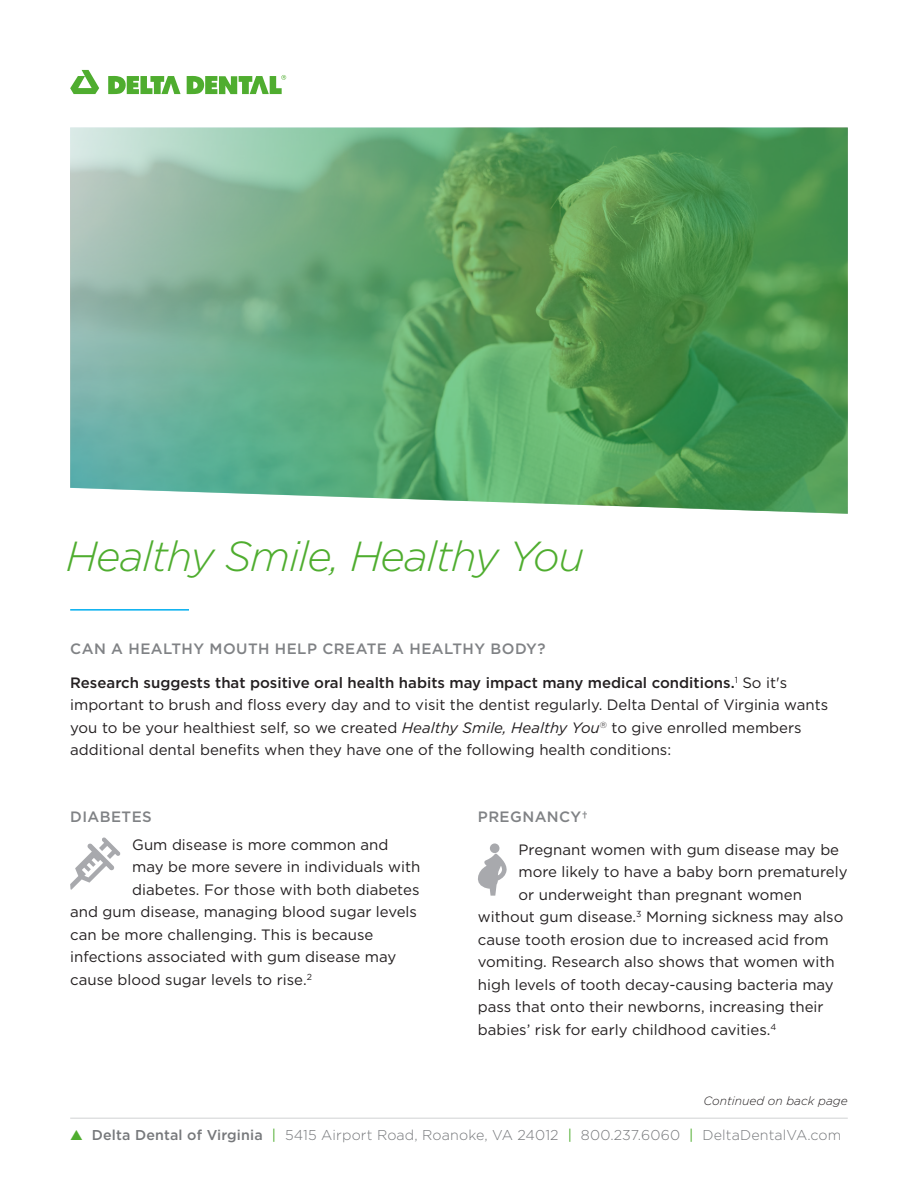
<style>
.page{position:relative;width:918px;height:1188px;background:#fff}
.page>*{position:absolute;margin:0;border:0;box-sizing:border-box;transform-origin:0 0}
.Cover_page_header{font:italic 300 42px "Gotham";letter-spacing:-.03em;color:#4fad2f}
.Body_copy{font:15px/22.5px "Gotham";color:#231f20}
.Subheads{font:500 15px "Gotham";letter-spacing:.03em;color:#808285}
.t1{font:300 14.25px "Gotham";letter-spacing:.01em;color:#76787b}
.Body_copy-2{font:italic 300 12px "Gotham";color:#231f20}
.s1{font-weight:500}
.s2{font-style:italic}
.s3{color:#4fad2f}
.s4{font-weight:400;color:#4fad2f}
</style>
<div class="page">
<hr style="left:70px;top:1118px;width:778px;height:1px;background:#d1d2d4">
<hr style="left:70px;top:609px;width:119px;height:2px;background:#00aeef">
<svg style="left:70px;top:128px;width:778px;height:386px;background:#68a775"></svg>
<svg style="left:70px;top:70px;width:29px;height:24px"></svg>
<svg style="left:108px;top:76px;width:73px;height:18px"></svg>
<svg style="left:187px;top:75px;width:99px;height:19px"></svg>
<svg style="left:70px;top:837px;width:50px;height:53px"></svg>
<div style="left:490px;top:843px;width:9px;height:10px;background:#a8a9ad;border-radius:50%"></div>
<svg style="left:478px;top:852px;width:29px;height:44px"></svg>
<p class="Cover_page_header" style="left:66px;top:530px;width:520px">Healthy Smile, Healthy You</p>
<p class="Subheads" style="left:70px;top:639px;width:477px">CAN A HEALTHY MOUTH HELP CREATE A HEALTHY BODY?</p>
<p class="Body_copy" style="left:70px;top:671px;width:760px"><span class="s1">Research suggests that positive oral health habits may impact many medical conditions.</span><sup>1</sup> So it's important to brush and floss every day and to visit the dentist regularly. Delta Dental of Virginia wants you to be your healthiest self, so we created <span class="s2">Healthy Smile, Healthy You</span><sup>®</sup> to give enrolled members additional dental benefits when they have one of the following health conditions:</p>
<p class="Subheads" style="left:70px;top:807px;width:83px">DIABETES</p>
<p class="Body_copy" style="left:132px;top:833px;width:258px">Gum disease is more common and</p>
<p class="Body_copy" style="left:132px;top:855px;width:290px">may be more severe in individuals with</p>
<p class="Body_copy" style="left:132px;top:878px;width:289px">diabetes. For those with both diabetes</p>
<p class="Body_copy" style="left:70px;top:900px;width:348px">and gum disease, managing blood sugar levels</p>
<p class="Body_copy" style="left:70px;top:923px;width:305px">can be more challenging. This is because</p>
<p class="Body_copy" style="left:70px;top:945px;width:328px">infections associated with gum disease may</p>
<p class="Body_copy" style="left:70px;top:968px;width:243px">cause blood sugar levels to rise.<sup>2</sup></p>
<p class="Subheads" style="left:478px;top:807px;width:112px">PREGNANCY†</p>
<p class="Body_copy" style="left:519px;top:838px;width:322px">Pregnant women with gum disease may be</p>
<p class="Body_copy" style="left:519px;top:861px;width:331px">more likely to have a baby born prematurely</p>
<p class="Body_copy" style="left:519px;top:883px;width:285px">or underweight than pregnant women</p>
<p class="Body_copy" style="left:478px;top:906px;width:367px">without gum disease.<sup>3</sup> Morning sickness may also</p>
<p class="Body_copy" style="left:478px;top:928px;width:352px">cause tooth erosion due to increased acid from</p>
<p class="Body_copy" style="left:478px;top:951px;width:358px">vomiting. Research also shows that women with</p>
<p class="Body_copy" style="left:478px;top:973px;width:357px">high levels of tooth decay-causing bacteria may</p>
<p class="Body_copy" style="left:478px;top:996px;width:347px">pass that onto their newborns, increasing their</p>
<p class="Body_copy" style="left:478px;top:1018px;width:300px">babies’ risk for early childhood cavities.<sup>4</sup></p>
<p class="Body_copy-2" style="left:703px;top:1093px;width:146px">Continued on back page</p>
<p class="t1" style="left:70px;top:1127px;width:773px"><span class="s3">▲</span> <span class="s1">Delta Dental of Virginia</span> <span class="s4">|</span> 5415 Airport Road, Roanoke, VA 24012 <span class="s4">|</span> 800.237.6060 <span class="s4">|</span> DeltaDentalVA.com</p>
</div>
